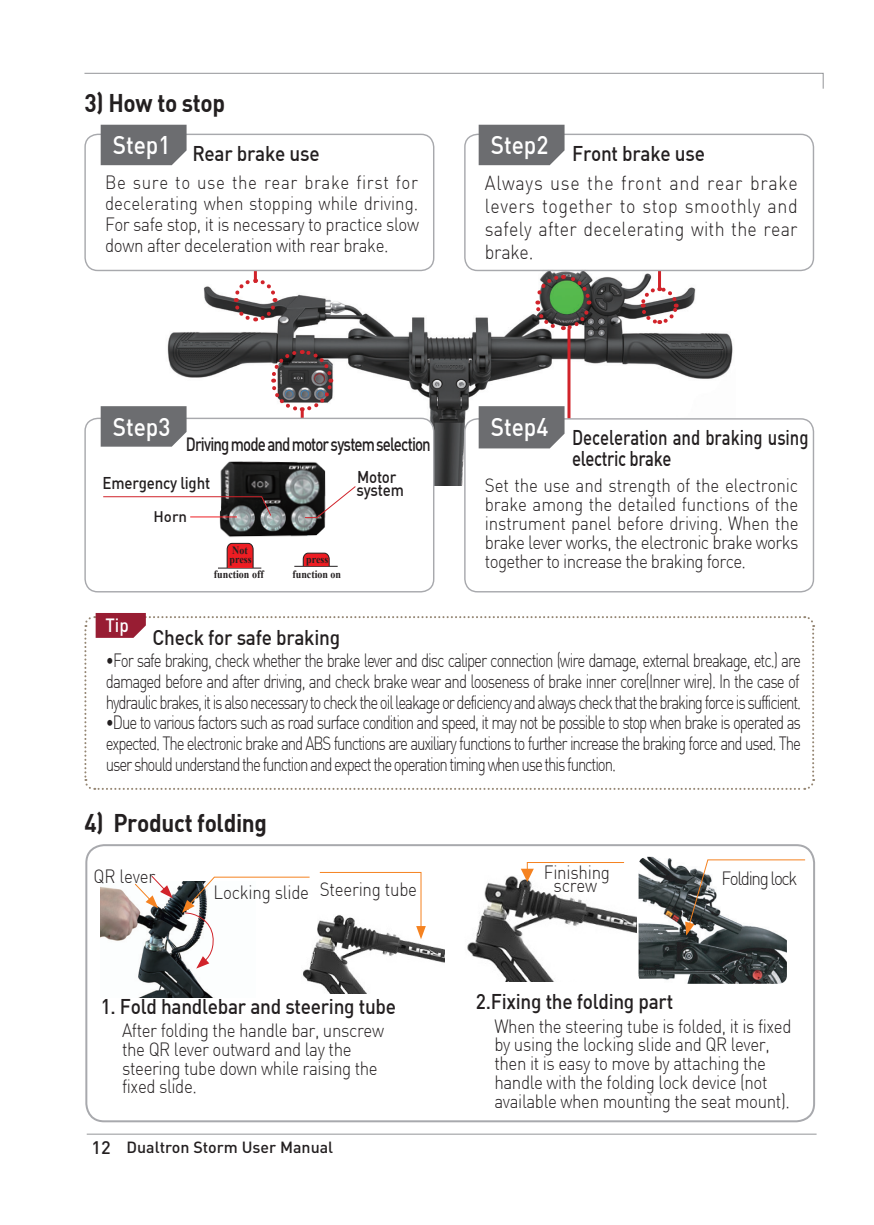
<style>
.page{position:relative;width:874px;height:1225px;background:#fff}
.page>*{position:absolute;margin:0;border:0;box-sizing:border-box;transform-origin:0 0}
.t1{font:25px "Dinbol";letter-spacing:-.015em;color:#231f20;scale:.9 1}
.t2{font:25px "Dinmed";color:#fff;scale:.9 1}
.t3{font:21px "Dinmed";letter-spacing:-.015em;color:#231f20;scale:.91 1}
.t4{font:21px/21px "Dinmed";letter-spacing:-.015em;color:#231f20;scale:.8 1}
.t5{font:19.8px/23px "Dinlig";letter-spacing:.015em;color:#231f20;text-align:justify;scale:.9 1}
.t6{font:18.8px/18.8px "Dinlig";letter-spacing:-.025em;color:#231f20;text-align:justify;scale:.9 1}
.t7{font:18.8px/21px "Dinlig";letter-spacing:-.025em;color:#231f20;text-align:justify;scale:.8 1}
.t8{font:18.8px "Dinmed";letter-spacing:-.06em;color:#231f20;scale:.8 1}
.t9{font:18.8px "Dinlig";letter-spacing:-.08em;color:#231f20;scale:.9 1}
.t10{font:18.8px "Dinmed";color:#fff;scale:.9 1}
.t11{font:16.8px/13px "Dinmed";letter-spacing:-.015em;color:#231f20;scale:.9 1}
.t12{font:500 16px "DIN";color:#231f20}
.t13{font:15px "Dinmed";color:#231f20}
.t14{font:700 11.2px/8.4px "Times New Roman";color:#231f20;scale:.9 1}
.s1{font-size:18px}
</style>
<div class="page">
<img style="left:467px;top:876px;width:169px;height:105px">
<img style="left:100px;top:882px;width:112px;height:115px">
<img style="left:85px;top:124px;width:650px;height:361px">
<img style="left:303px;top:924px;width:141px;height:69px">
<hr style="left:87px;top:1133px;width:729px;height:1px;background:#939598">
<hr style="left:300px;top:410px;width:3px;height:58px;background:#d1232a">
<svg style="left:533px;top:273px;width:59px;height:59px;background:#717f63"></svg>
<svg style="left:269px;top:348px;width:65px;height:65px"></svg>
<hr style="left:567px;top:328px;width:3px;height:91px;background:#d1232a">
<div style="left:85px;top:418px;width:348px;height:174px;background:#fff;border-radius:13px"></div>
<div style="left:84px;top:418px;width:350px;height:174px;border:1px solid #a8a9ad;border-radius:13px"></div>
<svg style="left:101px;top:406px;width:85px;height:41px;background:#727375"></svg>
<hr style="left:657px;top:270px;width:3px;height:19px;background:#d1232a">
<svg style="left:231px;top:271px;width:48px;height:53px"></svg>
<svg style="left:638px;top:285px;width:41px;height:41px"></svg>
<div style="left:85px;top:844px;width:729px;height:278px;border:2px solid #a8a9ad;border-radius:18px"></div>
<img style="left:638px;top:857px;width:148px;height:126px">
<svg style="left:520px;top:862px;width:104px;height:20px"></svg>
<svg style="left:134px;top:876px;width:39px;height:32px"></svg>
<svg style="left:182px;top:876px;width:128px;height:92px"></svg>
<svg style="left:318px;top:871px;width:107px;height:68px"></svg>
<svg style="left:684px;top:859px;width:121px;height:76px"></svg>
<svg style="left:84px;top:72px;width:739px;height:17px"></svg>
<div style="left:84px;top:134px;width:350px;height:137px;border:1px solid #a8a9ad;border-radius:13px"></div>
<div style="left:101px;top:125px;width:85px;height:40px;background:#6c6d70"></div>
<div style="left:464px;top:134px;width:349px;height:137px;border:1px solid #a8a9ad;border-radius:13px"></div>
<div style="left:478px;top:125px;width:86px;height:40px;background:#6c6d70"></div>
<div style="left:464px;top:419px;width:349px;height:173px;background:#fff;border-radius:13px"></div>
<div style="left:464px;top:418px;width:349px;height:174px;border:1px solid #a8a9ad;border-radius:13px"></div>
<div style="left:478px;top:406px;width:86px;height:42px;background:#6c6d70"></div>
<svg style="left:84px;top:613px;width:730px;height:177px"></svg>
<img style="left:194px;top:461px;width:144px;height:108px">
<svg style="left:103px;top:496px;width:169px;height:21px"></svg>
<svg style="left:304px;top:485px;width:52px;height:33px"></svg>
<h1 class="t1" style="left:84px;top:86px;width:158px">3) How to stop</h1>
<h1 class="t2" style="left:113px;top:129px;width:66px">Step1</h1>
<h1 class="t2" style="left:490px;top:129px;width:66px">Step2</h1>
<p class="t6" style="left:105px;top:172px;width:350px;line-height:21px">Be sure to use the rear brake first for decelerating when stopping while driving.<br>For safe stop, it is necessary to practice slow down after deceleration with rear brake.</p>
<p class="t5" style="left:484px;top:171px;width:349px">Always use the front and rear brake levers together to stop smoothly and safely after decelerating with the rear brake.</p>
<p class="t3" style="left:192px;top:140px;width:141px">Rear brake use</p>
<p class="t3" style="left:572px;top:140px;width:147px">Front brake use</p>
<h1 class="t2" style="left:113px;top:411px;width:66px">Step3</h1>
<p class="t8" style="left:186px;top:432px;width:307px">Driving mode andmotorsystemselection</p>
<p class="t11" style="left:102px;top:476px;width:121px">Emergency light</p>
<p class="t11" style="left:356px;top:469px;width:54px">Motor system</p>
<p class="t10" style="left:105px;top:613px;width:27px">Tip</p>
<p class="t13" style="left:153px;top:506px;width:35px">Horn</p>
<p class="t14" style="left:229px;top:546px;width:26px">Not press</p>
<p class="t14" style="left:214px;top:570px;width:57px">function off</p>
<p class="t14" style="left:292px;top:551px;width:56px;line-height:15.8px;text-align:center">press function on</p>
<p class="t3" style="left:152px;top:623px;width:207px">Check for safe braking</p>
<h1 class="t2" style="left:490px;top:411px;width:66px">Step4</h1>
<p class="t6" style="left:484px;top:476px;width:350px">Set the use and strength of the electronic brake among the detailed functions of the instrument panel before driving. When the brake lever works, the electronic brake works together to increase the braking force.</p>
<p class="t4" style="left:572px;top:426px;width:297px">Deceleration and braking using electric brake</p>
<p class="t7" style="left:106px;top:649px;width:870px">•For safe braking, check whether the brake lever and disc caliper connection (wire damage, external breakage, etc.) are damaged before and after driving, and check brake wear and looseness of brake inner core(Inner wire). In the case of hydraulic brakes, it is also necessary to check the oil leakage or deficiency and always check that the braking force is sufficient.</p>
<p class="t7" style="left:106px;top:712px;width:870px">•Due to various factors such as road surface condition and speed, it may not be possible to stop when brake is operated as expected. The electronic brake and ABS functions are auxiliary functions to further increase the braking force and used. The user should understand the function and expect the operation timing when use this function.</p>
<h1 class="t1" style="left:84px;top:807px;width:204px">4) Product folding</h1>
<p class="t6" style="left:94px;top:866px;width:70px">QR lever</p>
<p class="t6" style="left:213px;top:881px;width:227px">Locking slide Steering tube</p>
<p class="t6" style="left:543px;top:863px;width:75px">Finishing</p>
<p class="t6" style="left:553px;top:875px;width:50px">screw</p>
<p class="t9" style="left:721px;top:866px;width:86px">Folding lock</p>
<p class="t3" style="left:475px;top:988px;width:218px">2.Fixing the folding part</p>
<p class="t3" style="left:101px;top:992px;width:326px">1. Fold handlebar and steering tube</p>
<p class="t6" style="left:122px;top:1020px;width:292px;text-align:left">After folding the handle bar, unscrew the QR lever outward and lay the steering tube down while raising the fixed slide.</p>
<p class="t6" style="left:494px;top:1016px;width:331px;text-align:left">When the steering tube is folded, it is fixed by using the locking slide and QR lever, then it is easy to move by attaching the handle with the folding lock device (not available when mounting the seat mount).</p>
<p class="t12" style="left:91px;top:1137px;width:243px"><span class="s1">12</span> Dualtron Storm User Manual</p>
</div>
